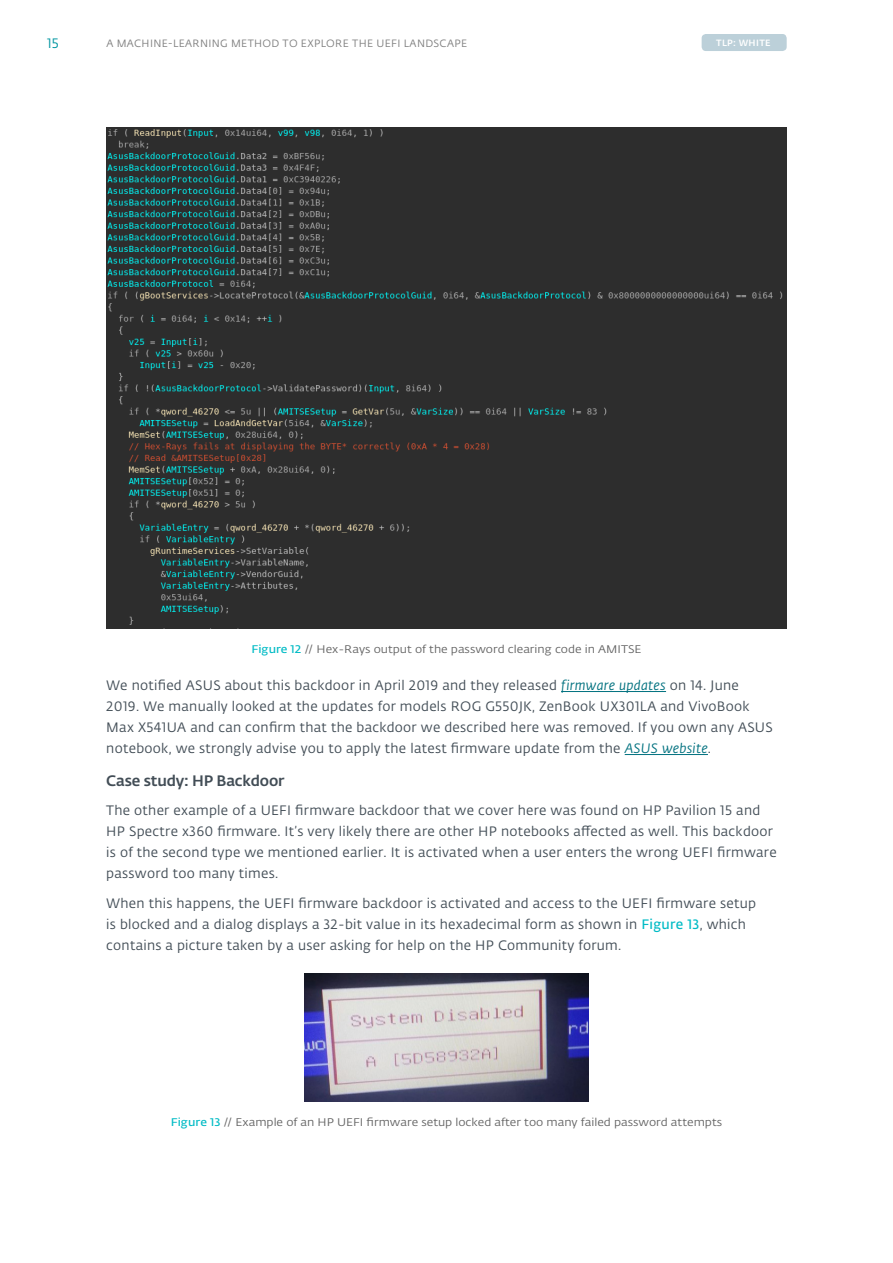
<style>
.page{position:relative;width:893px;height:1263px;background:#fff}
.page>*{position:absolute;margin:0;border:0;box-sizing:border-box;transform-origin:0 0}
.t1{font:15px "Fedra Sans Alt Pro Med LF";letter-spacing:-.01em;color:#424d56}
.t2{font:13.5px/21px "Fedra Sans Alt Pro Book LF";letter-spacing:.02em;color:#424d56}
.t3{font:13.5px "Fedra Sans Alt Pro Book LF";color:#0096a1}
.Image_Note{font:10.95px "Fedra Sans Alt Pro Book LF";color:#666;scale:1.09 1}
.t4{font:10.5px "Fedra Sans Alt Pro Book LF";letter-spacing:.03em;color:#808080}
.t5{font:9px "Fedra Sans Alt Pro Med LF";letter-spacing:.04em;color:#fff}
.s1{font-family:"Fedra Sans Alt Pro Demi LF";color:#00bbc5}
.s2{font-family:"Fedra Sans Alt Pro Book Italic LF";color:#00717f}
</style>
<div class="page">
<div style="left:702px;top:34px;width:85px;height:17px;background:#bcd0d9;border-radius:4px"></div>
<hr style="left:561px;top:691px;width:105px;height:1px;background:#00717f">
<hr style="left:625px;top:754px;width:83px;height:1px;background:#00717f">
<img style="left:106px;top:128px;width:681px;height:500px">
<img style="left:304px;top:974px;width:285px;height:127px">
<p class="t3" style="left:47px;top:34px;width:13px">15</p>
<p class="t4" style="left:106px;top:36px;width:362px">A MACHINE-LEARNING METHOD TO EXPLORE THE UEFI LANDSCAPE</p>
<p class="t5" style="left:716px;top:36px;width:56px">TLP: WHITE</p>
<p class="Image_Note" style="left:251px;top:641px;width:359px"><span class="s1">Figure 12</span> // Hex-Rays output of the password clearing code in AMITSE</p>
<p class="t2" style="left:106px;top:674px;width:668px">We notified ASUS about this backdoor in April 2019 and they released <span class="s2">firmware updates</span> on 14. June 2019. We manually looked at the updates for models ROG G550JK, ZenBook UX301LA and VivoBook Max X541UA and can confirm that the backdoor we described here was removed. If you own any ASUS notebook, we strongly advise you to apply the latest firmware update from the <span class="s2">ASUS website</span>.</p>
<p class="t1" style="left:106px;top:769px;width:180px">Case study: HP Backdoor</p>
<p class="t2" style="left:106px;top:799px;width:672px">The other example of a UEFI firmware backdoor that we cover here was found on HP Pavilion 15 and HP Spectre x360 firmware. It’s very likely there are other HP notebooks affected as well. This backdoor is of the second type we mentioned earlier. It is activated when a user enters the wrong UEFI firmware password too many times.</p>
<p class="t2" style="left:106px;top:892px;width:651px">When this happens, the UEFI firmware backdoor is activated and access to the UEFI firmware setup is blocked and a dialog displays a 32-bit value in its hexadecimal form as shown in <span class="s1">Figure 13</span>, which contains a picture taken by a user asking for help on the HP Community forum.</p>
<p class="Image_Note" style="left:171px;top:1115px;width:507px"><span class="s1">Figure 13</span> // Example of an HP UEFI firmware setup locked after too many failed password attempts</p>
</div>
